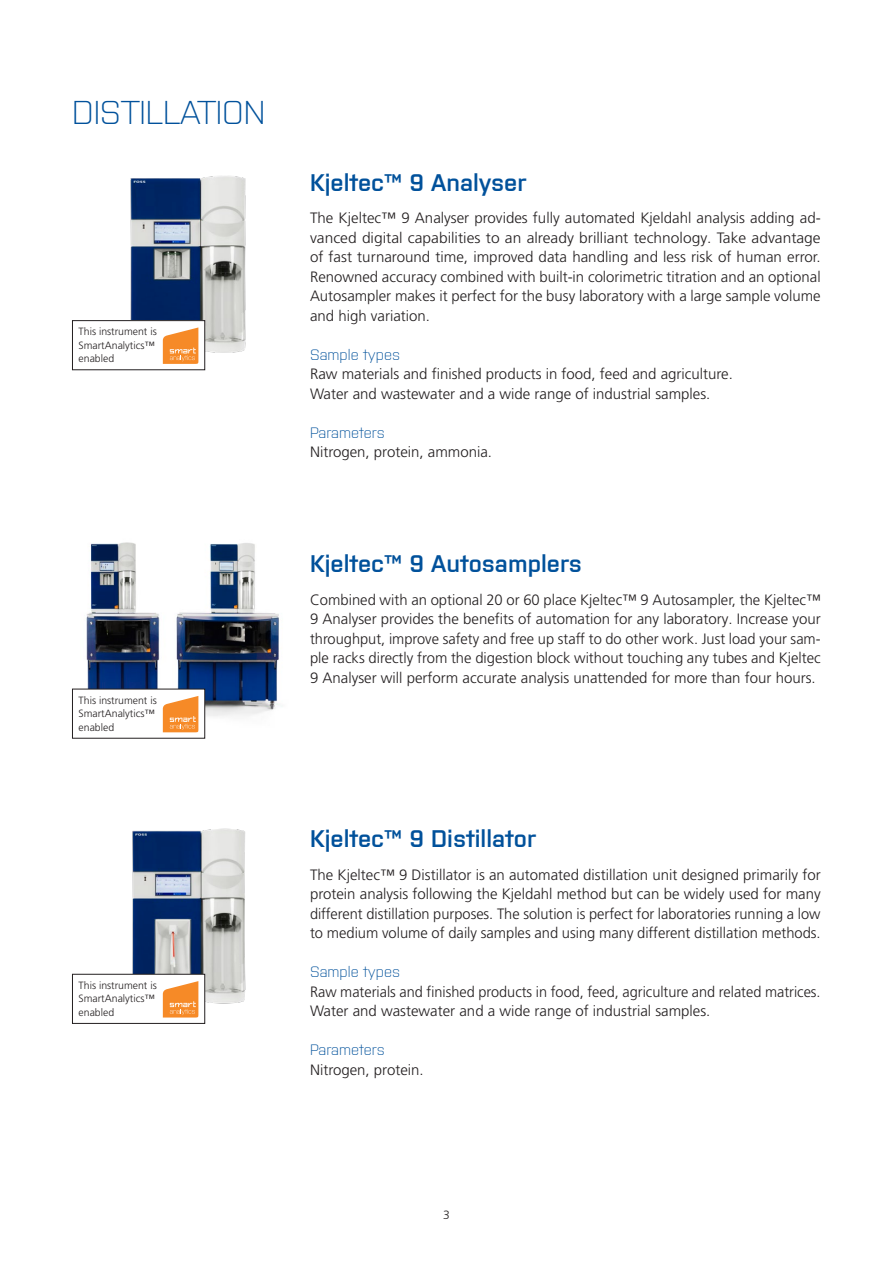
<style>
.page{position:relative;width:893px;height:1263px;background:#fff}
.page>*{position:absolute;margin:0;border:0;box-sizing:border-box;transform-origin:0 0}
.Chapter_header_22_26{font:300 33px "Purista";letter-spacing:-.005em;color:#01519b}
.Rubrik_16_18_bokstekst{font:600 24px "Purista";color:#01519b}
.Body{font:300 15px/19.5px "Frutiger LT Pro";color:#231f20;text-align:justify}
.Sample_type_head{font:300 15px "Purista";color:#01519b}
.t1{font:300 12px "Frutiger LT Pro";color:#231f20}
.Body-2{font:300 10.5px/13.5px "Frutiger LT Pro";color:#231f20}
</style>
<div class="page">
<img style="left:111px;top:828px;width:135px;height:187px">
<img style="left:130px;top:176px;width:116px;height:192px">
<img style="left:172px;top:543px;width:110px;height:186px">
<img style="left:81px;top:542px;width:91px;height:147px">
<div style="left:72px;top:321px;width:133px;height:49px;background:#fff"></div>
<div style="left:72px;top:320px;width:133px;height:50px;border:1px solid #231f20"></div>
<svg style="left:163px;top:327px;width:35px;height:37px"></svg>
<div style="left:72px;top:974px;width:133px;height:49px;background:#fff"></div>
<div style="left:72px;top:974px;width:133px;height:49px;border:1px solid #231f20"></div>
<svg style="left:163px;top:981px;width:35px;height:36px"></svg>
<div style="left:72px;top:689px;width:133px;height:49px;background:#fff"></div>
<svg style="left:163px;top:696px;width:35px;height:36px"></svg>
<p class="Chapter_header_22_26" style="left:72px;top:89px;width:194px">DISTILLATION</p>
<p class="Body-2" style="left:79px;top:325px;width:80px">This instrument is<br>SmartAnalytics™</p>
<p class="Body-2" style="left:79px;top:352px;width:37px">enabled</p>
<p class="Body-2" style="left:79px;top:693px;width:80px">This instrument is<br>SmartAnalytics™</p>
<p class="Body-2" style="left:79px;top:720px;width:37px">enabled</p>
<p class="Body-2" style="left:79px;top:979px;width:80px">This instrument is<br>SmartAnalytics™</p>
<p class="Body-2" style="left:79px;top:1006px;width:37px">enabled</p>
<p class="Rubrik_16_18_bokstekst" style="left:310px;top:165px;width:218px">Kjeltec™ 9 Analyser</p>
<p class="Body" style="left:310px;top:208px;width:512px">The Kjeltec™ 9 Analyser provides fully automated Kjeldahl analysis adding ad&shy;vanced digital capabilities to an already brilliant technology. Take advantage of fast turnaround time, improved data handling and less risk of human error.<br>Renowned accuracy combined with built-in colorimetric titration and an optional Autosampler makes it perfect for the busy laboratory with a large sample volume and high variation.</p>
<p class="Sample_type_head" style="left:310px;top:343px;width:92px">Sample types</p>
<p class="Body" style="left:310px;top:364px;width:424px">Raw materials and finished products in food, feed and agriculture.</p>
<p class="Body" style="left:310px;top:384px;width:402px">Water and wastewater and a wide range of industrial samples.</p>
<p class="Sample_type_head" style="left:310px;top:421px;width:76px">Parameters</p>
<p class="Body" style="left:310px;top:442px;width:183px">Nitrogen, protein, ammonia.</p>
<p class="Rubrik_16_18_bokstekst" style="left:310px;top:546px;width:274px">Kjeltec™ 9 Autosamplers</p>
<p class="Body" style="left:310px;top:590px;width:512px">Combined with an optional 20 or 60 place Kjeltec™ 9 Autosampler, the Kjeltec™ 9 Analyser provides the benefits of automation for any laboratory. Increase your throughput, improve safety and free up staff to do other work. Just load your sam&shy;ple racks directly from the digestion block without touching any tubes and Kjeltec 9 Analyser will perform accurate analysis unattended for more than four hours.</p>
<p class="Rubrik_16_18_bokstekst" style="left:310px;top:821px;width:227px">Kjeltec™ 9 Distillator</p>
<p class="Body" style="left:310px;top:865px;width:512px">The Kjeltec™ 9 Distillator is an automated distillation unit designed primarily for protein analysis following the Kjeldahl method but can be widely used for many different distillation purposes. The solution is perfect for laboratories running a low to medium volume of daily samples and using many different distillation methods.</p>
<p class="Sample_type_head" style="left:310px;top:961px;width:92px">Sample types</p>
<p class="Body" style="left:310px;top:982px;width:512px">Raw materials and finished products in food, feed, agriculture and related matrices.</p>
<p class="Body" style="left:310px;top:1001px;width:402px">Water and wastewater and a wide range of industrial samples.</p>
<p class="Sample_type_head" style="left:310px;top:1039px;width:76px">Parameters</p>
<p class="Body" style="left:310px;top:1060px;width:115px">Nitrogen, protein.</p>
<p class="t1" style="left:443px;top:1207px;width:8px">3</p>
</div>
